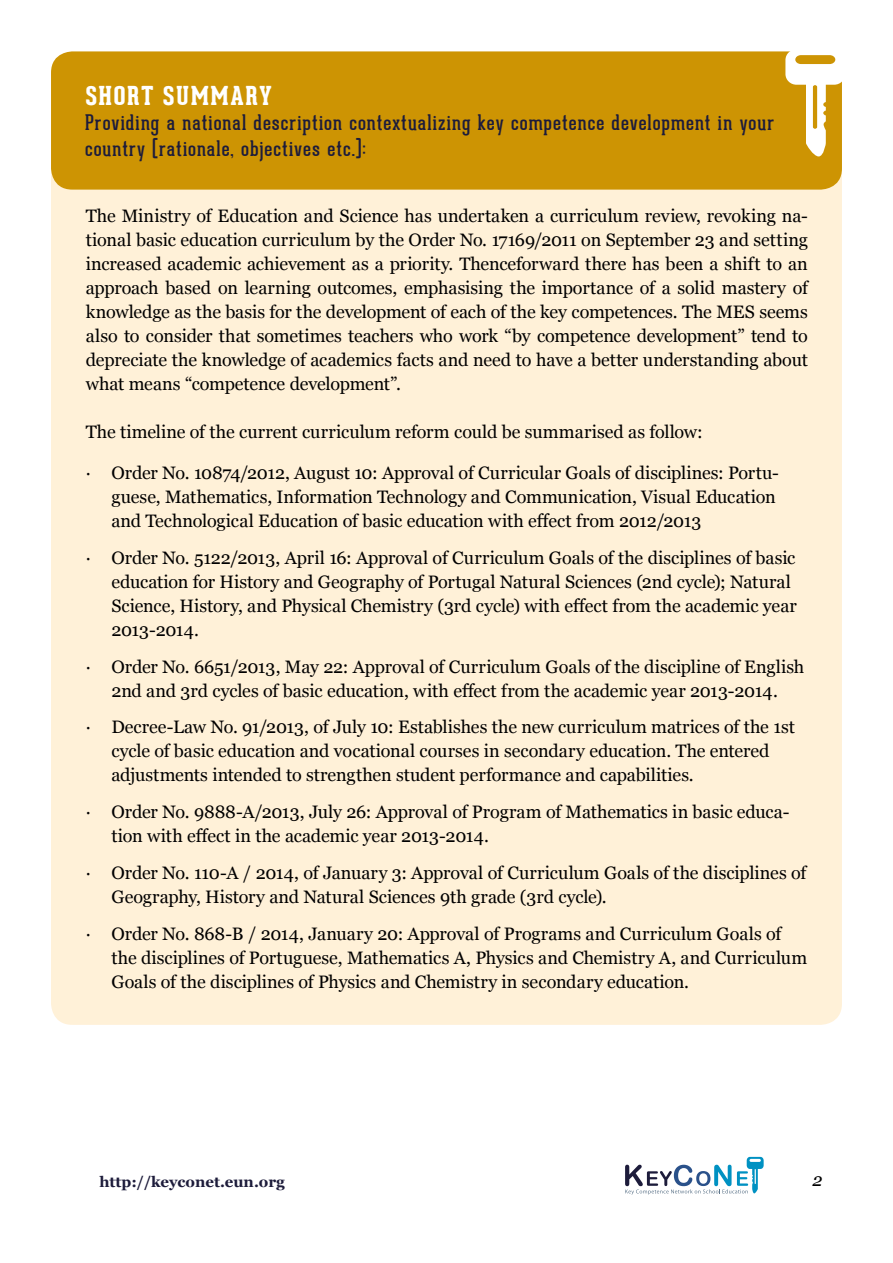
<style>
.page{position:relative;width:893px;height:1263px;background:#fff}
.page>*{position:absolute;margin:0;border:0;box-sizing:border-box;transform-origin:0 0}
.t1{font:800 25.5px "Geared Slab";letter-spacing:.05em;color:#fff}
.t2{font:21px/25.5px "Geared Slab";letter-spacing:.045em;color:#1d1c3b}
.t3{font:18px/24px "Georgia";letter-spacing:-.005em;color:#000}
.t4{font:italic 18px "Georgia";color:#000}
.t5{font:700 15px "Georgia";color:#1d1c3b}
</style>
<div class="page">
<svg style="left:625px;top:1157px;width:139px;height:38px"></svg>
<div style="left:51px;top:102px;width:791px;height:923px;background:#fff1d8;border-radius:21px"></div>
<div style="left:51px;top:51px;width:791px;height:139px;background:#cd9403;border-radius:21px"></div>
<svg style="left:785px;top:51px;width:57px;height:105px"></svg>
<h1 class="t1" style="left:85px;top:81px;width:189px">SHORT SUMMARY</h1>
<p class="t2" style="left:85px;top:110px;width:690px">Providing a national description contextualizing key competence development in your country (rationale, objectives etc.):</p>
<p class="t3" style="left:86px;top:203px;width:723px;text-align:justify">The Ministry of Education and Science has undertaken a curriculum review, revoking na&shy;tional basic education curriculum by the Order No. 17169/2011 on September 23 and setting increased academic achievement as a priority. Thenceforward there has been a shift to an approach based on learning outcomes, emphasising the importance of a solid mastery of knowledge as the basis for the development of each of the key competences. The MES seems also to consider that sometimes teachers who work “by competence development” tend to depreciate the knowledge of academics facts and need to have a better understanding about what means “competence development”.</p>
<p class="t3" style="left:86px;top:419px;width:618px">The timeline of the current curriculum reform could be summarised as follow:</p>
<p class="t3" style="left:111px;top:460px;width:669px;text-indent:-26px">∙ Order No. 10874/2012, August 10: Approval of Curricular Goals of disciplines: Portu&shy;guese, Mathematics, Information Technology and Communication, Visual Education and Technological Education of basic education with effect from 2012/2013</p>
<p class="t3" style="left:111px;top:545px;width:687px;text-indent:-26px">∙ Order No. 5122/2013, April 16: Approval of Curriculum Goals of the disciplines of basic education for History and Geography of Portugal Natural Sciences (2nd cycle); Natural Science, History, and Physical Chemistry (3rd cycle) with effect from the academic year 2013-2014.</p>
<p class="t3" style="left:86px;top:654px;width:720px;text-align:center">∙ Order No. 6651/2013, May 22: Approval of Curriculum Goals of the discipline of English<br>2nd and 3rd cycles of basic education, with effect from the academic year 2013-2014.</p>
<p class="t3" style="left:111px;top:714px;width:685px;text-indent:-26px">∙ Decree-Law No. 91/2013, of July 10: Establishes the new curriculum matrices of the 1st cycle of basic education and vocational courses in secondary education. The entered adjustments intended to strengthen student performance and capabilities.</p>
<p class="t3" style="left:111px;top:799px;width:680px;text-indent:-26px">∙ Order No. 9888-A/2013, July 26: Approval of Program of Mathematics in basic educa&shy;tion with effect in the academic year 2013-2014.</p>
<p class="t3" style="left:111px;top:860px;width:696px;text-indent:-26px">∙ Order No. 110-A / 2014, of January 3: Approval of Curriculum Goals of the disciplines of<br>Geography, History and Natural Sciences 9th grade (3rd cycle).</p>
<p class="t3" style="left:111px;top:920px;width:697px;text-indent:-26px">∙ Order No. 868-B / 2014, January 20: Approval of Programs and Curriculum Goals of the disciplines of Portuguese, Mathematics A, Physics and Chemistry A, and Curriculum<br>Goals of the disciplines of Physics and Chemistry in secondary education.</p>
<p class="t5" style="left:99px;top:1173px;width:187px">http://keyconet.eun.org</p>
<p class="t4" style="left:812px;top:1169px;width:12px">2</p>
</div>
